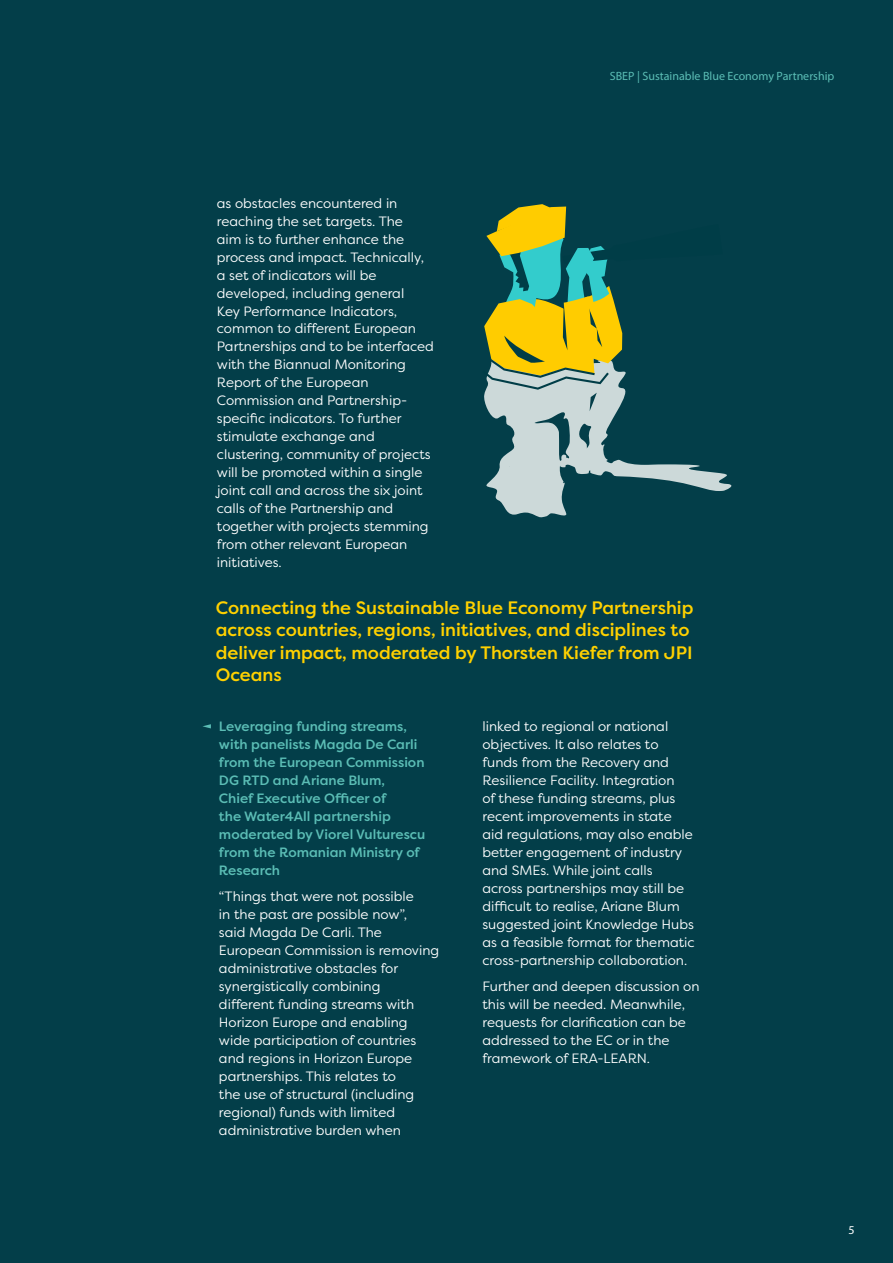
<style>
.page{position:relative;width:893px;height:1263px;background:#033e49}
.page>*{position:absolute;margin:0;border:0;box-sizing:border-box;transform-origin:0 0}
.t1{font:500 18px/22.5px "Filson Pro";color:#ffd100}
.t2{font:13.5px/18px "Filson Pro";color:#fff}
.t3{font:500 13.5px/18px "Filson Pro";color:#5bbdb5}
.t4{font:12px "Myriad Pro";color:#5bbdb5}
.t5{font:12px "Myriad Pro";color:#fff}
</style>
<div class="page">
<svg style="left:484px;top:204px;width:248px;height:313px"></svg>
<svg style="left:203px;top:724px;width:8px;height:4px"></svg>
<p class="t4" style="left:610px;top:68px;width:226px">SBEP | Sustainable Blue Economy Partnership</p>
<p class="t2" style="left:217px;top:193px;width:218px">as obstacles encountered in reaching the set targets. The<br>aim is to further enhance the process and impact. Technically, a set of indicators will be developed, including general<br>Key Performance Indicators, common to different European<br>Partnerships and to be interfaced with the Biannual Monitoring<br>Report of the European<br>Commission and Partnership&shy;specific indicators. To further stimulate exchange and clustering, community of projects will be promoted within a single joint call and across the six joint calls of the Partnership and together with projects stemming from other relevant European initiatives.</p>
<h1 class="t1" style="left:216px;top:596px;width:479px">Connecting the Sustainable Blue Economy Partnership across countries, regions, initiatives, and disciplines to deliver impact, moderated by Thorsten Kiefer from JPI Oceans</h1>
<p class="t3" style="left:219px;top:717px;width:208px">Leveraging funding streams, with panelists Magda De Carli from the European Commission<br>DG RTD and Ariane Blum,<br>Chief Executive Officer of<br>the Water4All partnership moderated by Viorel Vulturescu from the Romanian Ministry of<br>Research</p>
<p class="t2" style="left:219px;top:887px;width:222px">“Things that were not possible<br>in the past are possible now”,<br>said Magda De Carli. The<br>European Commission is removing administrative obstacles for synergistically combining<br>different funding streams with<br>Horizon Europe and enabling wide participation of countries and regions in Horizon Europe partnerships. This relates to<br>the use of structural (including regional) funds with limited administrative burden when</p>
<p class="t2" style="left:482px;top:717px;width:214px">linked to regional or national objectives. It also relates to funds from the Recovery and<br>Resilience Facility. Integration<br>of these funding streams, plus recent improvements in state aid regulations, may also enable better engagement of industry and SMEs. While joint calls across partnerships may still be difficult to realise, Ariane Blum suggested joint Knowledge Hubs as a feasible format for thematic cross-partnership collaboration.</p>
<p class="t2" style="left:482px;top:977px;width:218px">Further and deepen discussion on this will be needed. Meanwhile, requests for clarification can be addressed to the EC or in the framework of ERA-LEARN.</p>
<p class="t5" style="left:848px;top:1223px;width:8px">5</p>
</div>
